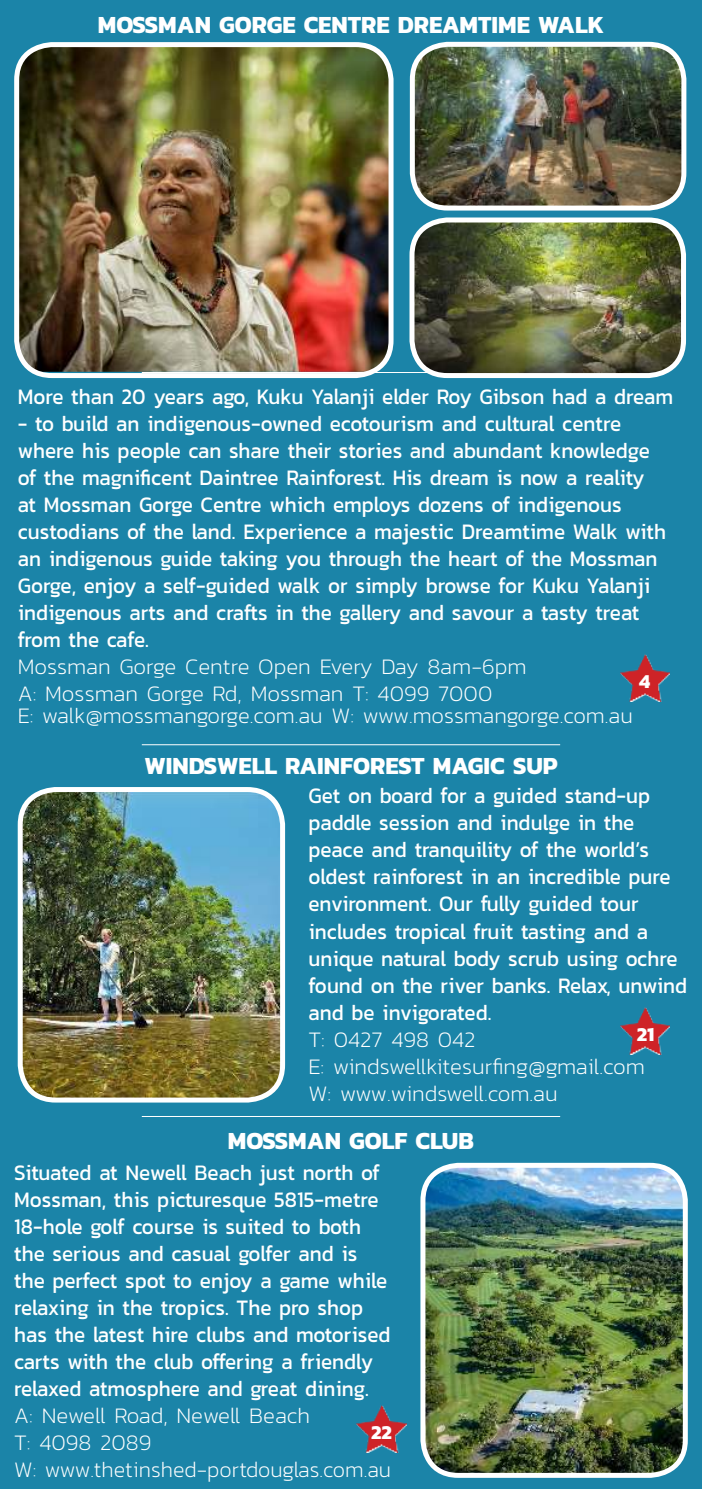
<style>
.page{position:relative;width:702px;height:1489px;background:#fff}
.page>*{position:absolute;margin:0;border:0;box-sizing:border-box;transform-origin:0 0}
.t1{font:700 25px "Kanit";color:#fff;scale:.96 1}
.t2{font:22.5px/27px "Kanit";color:#fff;scale:.92 1}
.t3{font:200 22.5px/27px "Kanit";color:#fff}
.t4{font:700 20px "Kanit";color:#fff}
</style>
<div class="page">
<div style="left:0;top:0;width:702px;height:1488px;background:#1b84a8"></div>
<hr style="left:142px;top:372px;width:418px;height:1px;background:#fff">
<hr style="left:142px;top:744px;width:418px;height:1px;background:#fff">
<hr style="left:142px;top:1115px;width:418px;height:1px;background:#fff">
<img style="left:426px;top:1168px;width:259px;height:307px">
<div style="left:420px;top:1162px;width:267px;height:315px;border:5px solid #fff;border-radius:35px"></div>
<img style="left:356px;top:1405px;width:50px;height:47px">
<img style="left:412px;top:44px;width:271px;height:164px">
<div style="left:410px;top:42px;width:276px;height:168px;border:5px solid #fff;border-radius:35px"></div>
<img style="left:415px;top:223px;width:268px;height:149px">
<div style="left:409px;top:217px;width:277px;height:161px;border:5px solid #fff;border-radius:35px"></div>
<img style="left:20px;top:45px;width:371px;height:327px">
<div style="left:14px;top:42px;width:379px;height:336px;border:5px solid #fff;border-radius:35px"></div>
<img style="left:20px;top:791px;width:262px;height:308px">
<div style="left:18px;top:787px;width:267px;height:315px;border:5px solid #fff;border-radius:35px"></div>
<img style="left:620px;top:1007px;width:49px;height:47px">
<img style="left:620px;top:654px;width:49px;height:47px">
<p class="t1" style="left:98px;top:15px;width:528px">MOSSMAN GORGE CENTRE DREAMTIME WALK</p>
<p class="t2" style="left:18px;top:382px;width:714px">More than 20 years ago, Kuku Yalanji elder Roy Gibson had a dream</p>
<p class="t2" style="left:18px;top:409px;width:706px">- to build an indigenous-owned ecotourism and cultural centre where his people can share their stories and abundant knowledge of the magnificent Daintree Rainforest. His dream is now a reality at Mossman Gorge Centre which employs dozens of indigenous custodians of the land. Experience a majestic Dreamtime Walk with an indigenous guide taking you through the heart of the Mossman Gorge, enjoy a self-guided walk or simply browse for Kuku Yalanji indigenous arts and crafts in the gallery and savour a tasty treat from the cafe.</p>
<p class="t3" style="left:18px;top:652px;width:510px">Mossman Gorge Centre Open Every Day 8am-6pm<br>A: Mossman Gorge Rd, Mossman T: 4099 7000</p>
<p class="t3" style="left:18px;top:701px;width:616px">E: walk@mossmangorge.com.au W: www.mossmangorge.com.au</p>
<p class="t4" style="left:639px;top:673px;width:12px">4</p>
<p class="t1" style="left:144px;top:756px;width:432px">WINDSWELL RAINFOREST MAGIC SUP</p>
<p class="t2" style="left:308px;top:784px;width:413px">Get on board for a guided stand-up paddle session and indulge in the peace and tranquility of the world’s oldest rainforest in an incredible pure environment. Our fully guided tour includes tropical fruit tasting and a unique natural body scrub using ochre found on the river banks. Relax, unwind and be invigorated.</p>
<p class="t3" style="left:308px;top:1026px;width:338px">T: 0427 498 042<br>E: windswellkitesurfing@gmail.com<br>W: www.windswell.com.au</p>
<p class="t4" style="left:636px;top:1026px;width:19px">21</p>
<p class="t1" style="left:228px;top:1131px;width:258px">MOSSMAN GOLF CLUB</p>
<p class="t2" style="left:14px;top:1158px;width:410px">Situated at Newell Beach just north of Mossman, this picturesque 5815-metre 18-hole golf course is suited to both the serious and casual golfer and is the perfect spot to enjoy a game while relaxing in the tropics. The pro shop has the latest hire clubs and motorised carts with the club offering a friendly relaxed atmosphere and great dining.</p>
<p class="t3" style="left:14px;top:1401px;width:378px">A: Newell Road, Newell Beach<br>T: 4098 2089<br>W: www.thetinshed-portdouglas.com.au</p>
<p class="t4" style="left:371px;top:1424px;width:22px">22</p>
</div>
